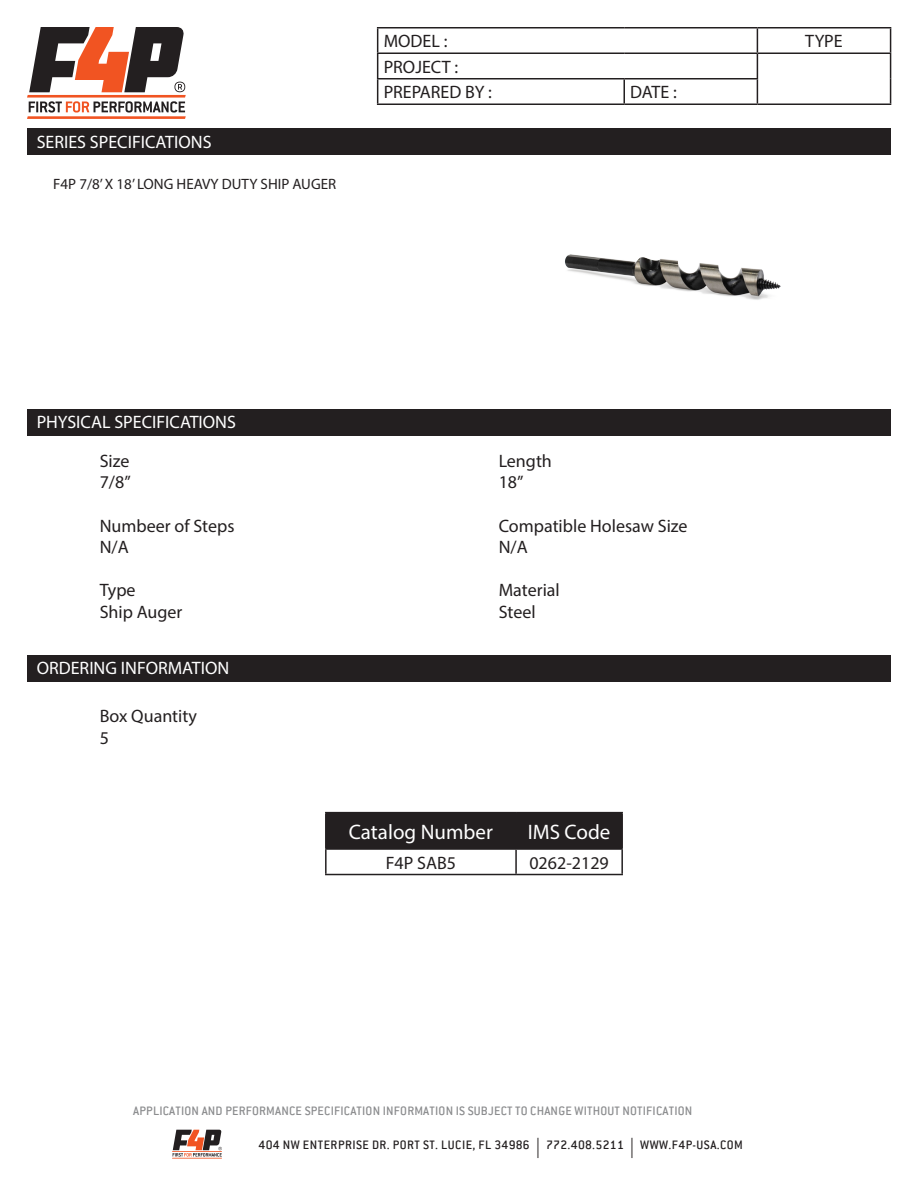
<style>
.page{position:relative;width:918px;height:1188px;background:#fff}
.page>*{position:absolute;margin:0;border:0;box-sizing:border-box;transform-origin:0 0}
.t1{font:21px "Myriad Pro";color:#fff}
.t2{font:18px/21.6px "Myriad Pro";color:#231f20}
.t3{font:18px "Myriad Pro";color:#fff}
.t4{font:15px "Myriad Pro";color:#231f20}
.t5{font:500 13.5px "Conduit ITC";letter-spacing:.015em;color:#8b8c8e}
.t6{font:500 13.5px "Conduit ITC";letter-spacing:.035em;color:#231f20}
.s1{font-family:"Myriad Pro";font-weight:400;font-size:20.25px}
</style>
<div class="page">
<svg style="left:27px;top:27px;width:159px;height:92px"></svg>
<hr style="left:172px;top:1151px;width:50px;height:1px;background:#f15422">
<hr style="left:172px;top:1158px;width:50px;height:1px;background:#f15422">
<svg style="left:173px;top:1130px;width:49px;height:27px"></svg>
<hr style="left:377px;top:27px;width:247px;height:1px;background:#231f20">
<hr style="left:624px;top:27px;width:133px;height:1px;background:#231f20">
<hr style="left:757px;top:27px;width:134px;height:1px;background:#231f20">
<hr style="left:377px;top:52px;width:247px;height:2px;background:#231f20">
<hr style="left:624px;top:52px;width:133px;height:2px;background:#231f20">
<hr style="left:757px;top:52px;width:134px;height:2px;background:#231f20">
<hr style="left:377px;top:78px;width:247px;height:2px;background:#231f20">
<svg style="left:377px;top:28px;width:1px;height:76px"></svg>
<hr style="left:624px;top:78px;width:134px;height:2px;background:#231f20">
<hr style="left:623px;top:80px;width:2px;height:24px;background:#231f20">
<svg style="left:757px;top:28px;width:1px;height:76px"></svg>
<svg style="left:890px;top:28px;width:1px;height:76px"></svg>
<hr style="left:377px;top:104px;width:247px;height:1px;background:#231f20">
<hr style="left:624px;top:104px;width:133px;height:1px;background:#231f20">
<hr style="left:757px;top:104px;width:134px;height:1px;background:#231f20">
<div style="left:27px;top:129px;width:864px;height:26px;background:#231f20"></div>
<div style="left:27px;top:410px;width:864px;height:26px;background:#231f20"></div>
<div style="left:27px;top:655px;width:864px;height:27px;background:#231f20"></div>
<div style="left:327px;top:813px;width:294px;height:35px;background:#231f20"></div>
<hr style="left:325px;top:812px;width:191px;height:1px;background:#231f20">
<hr style="left:325px;top:813px;width:2px;height:35px;background:#231f20">
<hr style="left:516px;top:812px;width:107px;height:1px;background:#231f20">
<hr style="left:515px;top:813px;width:2px;height:35px;background:#231f20">
<hr style="left:621px;top:813px;width:2px;height:35px;background:#231f20">
<hr style="left:325px;top:848px;width:191px;height:2px;background:#231f20">
<hr style="left:325px;top:850px;width:2px;height:24px;background:#231f20">
<hr style="left:516px;top:848px;width:107px;height:2px;background:#231f20">
<hr style="left:515px;top:850px;width:2px;height:24px;background:#231f20">
<hr style="left:621px;top:850px;width:2px;height:24px;background:#231f20">
<hr style="left:325px;top:874px;width:191px;height:1px;background:#231f20">
<hr style="left:516px;top:874px;width:107px;height:1px;background:#231f20">
<img style="left:565px;top:255px;width:216px;height:45px">
<p class="t3" style="left:37px;top:131px;width:176px">SERIES SPECIFICATIONS</p>
<p class="t4" style="left:53px;top:175px;width:284px">F4P 7/8’ X 18’ LONG HEAVY DUTY SHIP AUGER</p>
<p class="t2" style="left:384px;top:30px;width:65px">MODEL :</p>
<p class="t2" style="left:805px;top:30px;width:39px">TYPE</p>
<p class="t2" style="left:384px;top:54px;width:110px;line-height:25.5px">PROJECT :<br>PREPARED BY :</p>
<p class="t2" style="left:630px;top:81px;width:48px">DATE :</p>
<p class="t3" style="left:37px;top:411px;width:201px">PHYSICAL SPECIFICATIONS</p>
<p class="t2" style="left:100px;top:450px;width:33px">Size<br>7/8”</p>
<p class="t2" style="left:100px;top:514px;width:136px">Numbeer of Steps<br>N/A</p>
<p class="t2" style="left:100px;top:579px;width:84px">Type<br>Ship Auger</p>
<p class="t3" style="left:37px;top:657px;width:194px">ORDERING INFORMATION</p>
<p class="t2" style="left:100px;top:705px;width:99px">Box Quantity<br>5</p>
<p class="t2" style="left:499px;top:450px;width:55px">Length<br>18”</p>
<p class="t2" style="left:499px;top:514px;width:190px">Compatible Holesaw Size<br>N/A</p>
<p class="t2" style="left:499px;top:579px;width:63px">Material<br>Steel</p>
<p class="t1" style="left:349px;top:819px;width:146px">Catalog Number</p>
<p class="t1" style="left:528px;top:819px;width:84px">IMS Code</p>
<p class="t2" style="left:386px;top:851px;width:72px">F4P SAB5</p>
<p class="t2" style="left:529px;top:851px;width:81px">0262-2129</p>
<p class="t5" style="left:133px;top:1103px;width:561px">APPLICATION AND PERFORMANCE SPECIFICATION INFORMATION IS SUBJECT TO CHANGE WITHOUT NOTIFICATION</p>
<p class="t6" style="left:259px;top:1137px;width:486px">404 NW ENTERPRISE DR. PORT ST. LUCIE, FL 34986 <span class="s1">|</span> 772.408.5211 <span class="s1">|</span> WWW.F4P-USA.COM</p>
</div>
